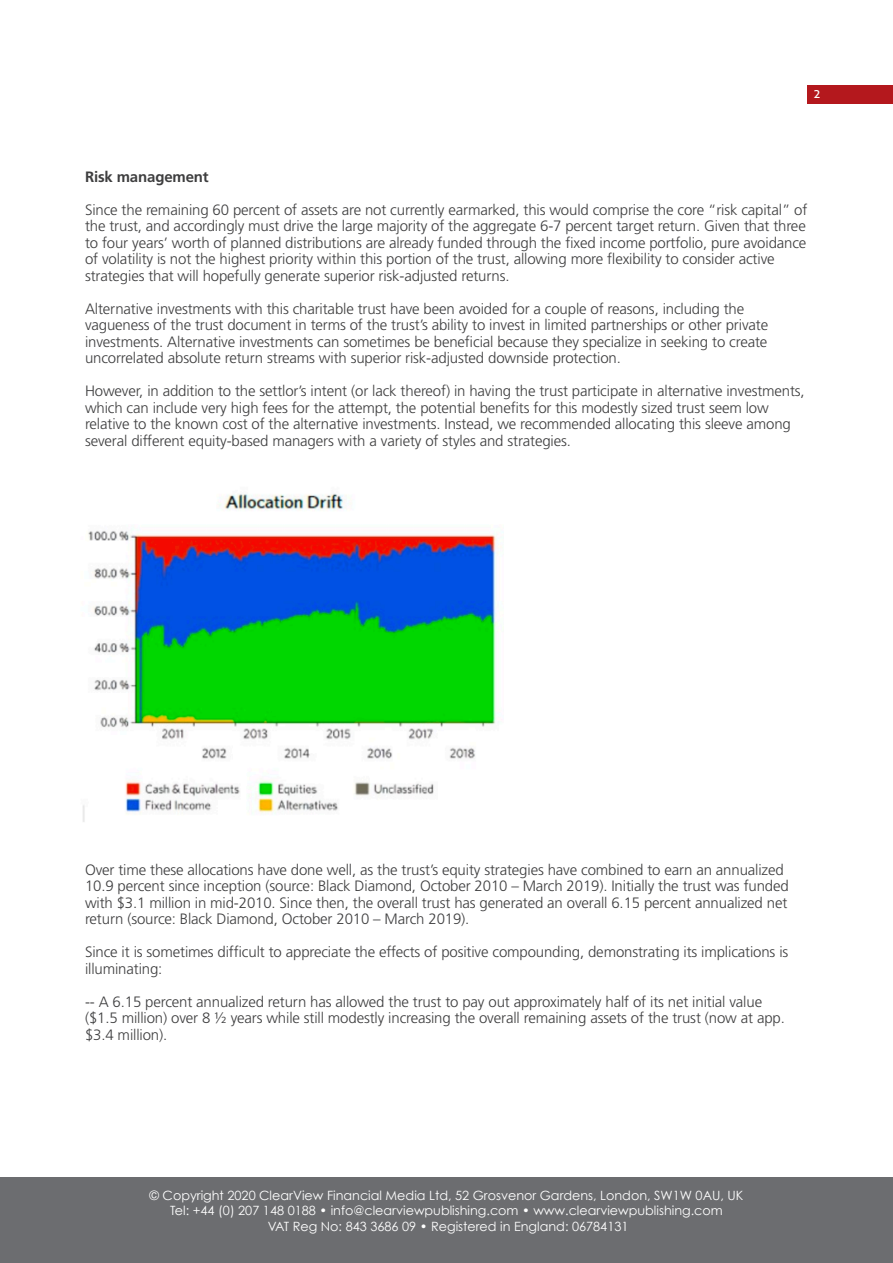
<style>
.page{position:relative;width:893px;height:1263px;background:#fff}
.page>*{position:absolute;margin:0;border:0;box-sizing:border-box;transform-origin:0 0}
.t1{font:300 15px/16.5px "Frutiger";letter-spacing:-.01em;color:#3e3e3f}
.t2{font:700 15px "Frutiger";letter-spacing:-.01em;color:#3e3e3f}
.t3{font:12.75px/15.3px "Century Gothic";color:#fff;text-align:center}
.t4{font:12.3px "Aller";color:#fff}
</style>
<div class="page">
<div style="left:0;top:1178px;width:893px;height:85px;background:#6c6d70"></div>
<div style="left:808px;top:85px;width:85px;height:19px;background:#b4181d"></div>
<img style="left:83px;top:493px;width:421px;height:329px">
<p class="t4" style="left:813px;top:86px;width:9px">2</p>
<p class="t2" style="left:85px;top:168px;width:125px">Risk management</p>
<p class="t1" style="left:85px;top:201px;width:724px">Since the remaining 60 percent of assets are not currently earmarked, this would comprise the core “risk capital” of the trust, and accordingly must drive the large majority of the aggregate 6-7 percent target return. Given that three to four years’ worth of planned distributions are already funded through the fixed income portfolio, pure avoidance of volatility is not the highest priority within this portion of the trust, allowing more flexibility to consider active strategies that will hopefully generate superior risk-adjusted returns.</p>
<p class="t1" style="left:85px;top:300px;width:685px">Alternative investments with this charitable trust have been avoided for a couple of reasons, including the vagueness of the trust document in terms of the trust’s ability to invest in limited partnerships or other private investments. Alternative investments can sometimes be beneficial because they specialize in seeking to create uncorrelated absolute return streams with superior risk-adjusted downside protection.</p>
<p class="t1" style="left:85px;top:383px;width:721px">However, in addition to the settlor’s intent (or lack thereof) in having the trust participate in alternative investments, which can include very high fees for the attempt, the potential benefits for this modestly sized trust seem low relative to the known cost of the alternative investments. Instead, we recommended allocating this sleeve among several different equity-based managers with a variety of styles and strategies.</p>
<p class="t1" style="left:85px;top:861px;width:705px">Over time these allocations have done well, as the trust’s equity strategies have combined to earn an annualized 10.9 percent since inception (source: Black Diamond, October 2010 – March 2019). Initially the trust was funded with $3.1 million in mid-2010. Since then, the overall trust has generated an overall 6.15 percent annualized net return (source: Black Diamond, October 2010 – March 2019).</p>
<p class="t1" style="left:85px;top:944px;width:705px">Since it is sometimes difficult to appreciate the effects of positive compounding, demonstrating its implications is illuminating:</p>
<p class="t1" style="left:85px;top:993px;width:701px">-- A 6.15 percent annualized return has allowed the trust to pay out approximately half of its net initial value ($1.5 million) over 8 ½ years while still modestly increasing the overall remaining assets of the trust (now at app. $3.4 million).</p>
<p class="t3" style="left:150px;top:1187px;width:595px">© Copyright 2020 ClearView Financial Media Ltd, 52 Grosvenor Gardens, London, SW1W 0AU, UK<br>Tel: +44 (0) 207 148 0188 • info@clearviewpublishing.com • www.clearviewpublishing.com</p>
<p class="t3" style="left:268px;top:1219px;width:362px">VAT Reg No: 843 3686 09 • Registered in England: 06784131</p>
</div>
